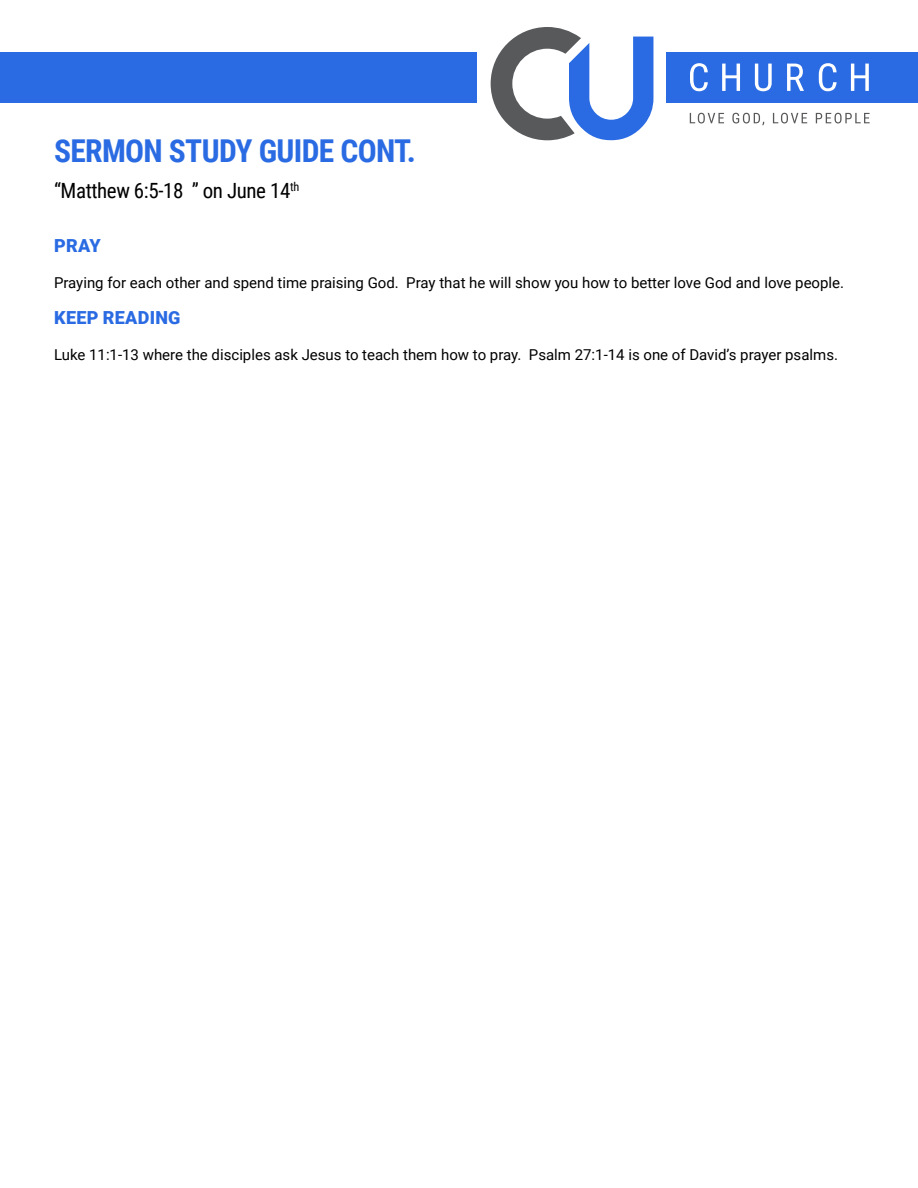
<style>
.page{position:relative;width:918px;height:1188px;background:#fff}
.page>*{position:absolute;margin:0;border:0;box-sizing:border-box;transform-origin:0 0}
.t1{font:700 31.5px "Roboto Condensed";letter-spacing:-.02em;color:#2a6be3}
.t2{font:21px "Roboto Condensed";letter-spacing:-.02em;color:#000}
.t3{font:900 18px "Roboto";letter-spacing:.015em;color:#2a6be3}
.t4{font:15px "Roboto";color:#000}
</style>
<div class="page">
<div style="left:666px;top:52px;width:252px;height:50px;background:#2a6be3"></div>
<svg style="left:491px;top:27px;width:162px;height:113px"></svg>
<svg style="left:690px;top:63px;width:18px;height:28px"></svg>
<svg style="left:722px;top:64px;width:18px;height:27px"></svg>
<svg style="left:755px;top:64px;width:17px;height:27px"></svg>
<svg style="left:787px;top:64px;width:17px;height:27px"></svg>
<svg style="left:819px;top:63px;width:18px;height:28px"></svg>
<svg style="left:851px;top:64px;width:18px;height:27px"></svg>
<svg style="left:690px;top:113px;width:34px;height:10px"></svg>
<svg style="left:732px;top:113px;width:32px;height:12px"></svg>
<svg style="left:773px;top:113px;width:34px;height:10px"></svg>
<svg style="left:816px;top:113px;width:54px;height:10px"></svg>
<div style="left:0;top:52px;width:477px;height:50px;background:#2a6be3"></div>
<h1 class="t1" style="left:54px;top:129px;width:363px">SERMON STUDY GUIDE CONT.</h1>
<h2 class="t2" style="left:54px;top:176px;width:247px">“Matthew 6:5-18 ” on June 14<sup>th</sup></h2>
<p class="t3" style="left:54px;top:233px;width:48px">PRAY</p>
<p class="t4" style="left:54px;top:272px;width:792px">Praying for each other and spend time praising God. Pray that he will show you how to better love God and love people.</p>
<p class="t3" style="left:54px;top:305px;width:128px">KEEP READING</p>
<p class="t4" style="left:54px;top:344px;width:786px">Luke 11:1-13 where the disciples ask Jesus to teach them how to pray. Psalm 27:1-14 is one of David’s prayer psalms.</p>
</div>
